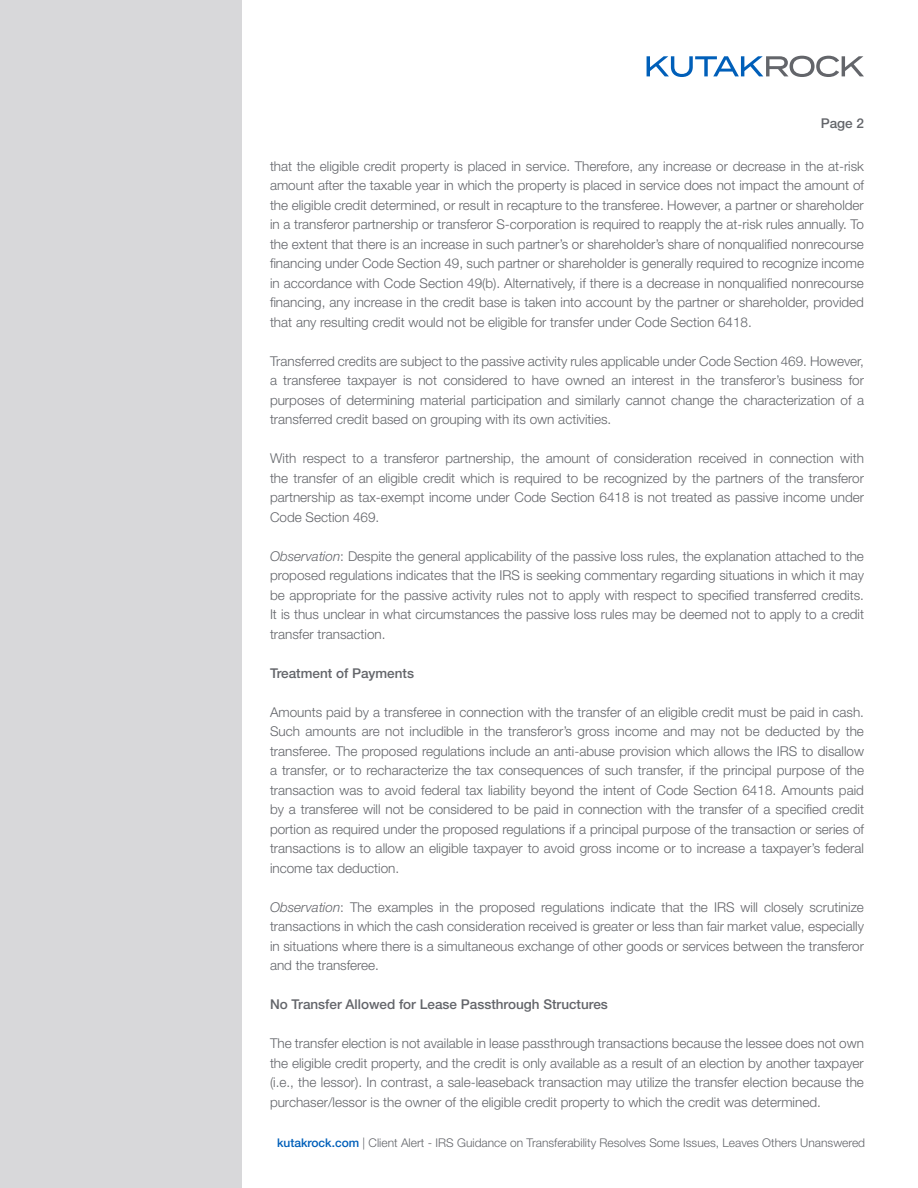
<style>
.page{position:relative;width:918px;height:1188px;background:#fff}
.page>*{position:absolute;margin:0;border:0;box-sizing:border-box;transform-origin:0 0}
.t1{font:300 13.5px/19.5px "Helvetica Neue LT Std";color:#63656a;text-align:justify}
.t2{font:500 13.5px "Helvetica Neue LT Std";color:#63656a}
.t3{font:300 12px "Helvetica Neue LT Std";color:#63656a}
.s1{font-style:italic}
.s2{font-weight:500;color:#005fb9}
</style>
<div class="page">
<div style="left:0;top:0;width:241px;height:1188px;background:#d8d8da"></div>
<svg style="left:647px;top:56px;width:217px;height:21px"></svg>
<p class="t2" style="left:821px;top:115px;width:45px">Page 2</p>
<p class="t1" style="left:270px;top:156px;width:596px">that the eligible credit property is placed in service. Therefore, any increase or decrease in the at-risk amount after the taxable year in which the property is placed in service does not impact the amount of the eligible credit determined, or result in recapture to the transferee. However, a partner or shareholder in a transferor partnership or transferor S-corporation is required to reapply the at-risk rules annually. To the extent that there is an increase in such partner’s or shareholder’s share of nonqualified nonrecourse financing under Code Section 49, such partner or shareholder is generally required to recognize income in accordance with Code Section 49(b). Alternatively, if there is a decrease in nonqualified nonrecourse financing, any increase in the credit base is taken into account by the partner or shareholder, provided that any resulting credit would not be eligible for transfer under Code Section 6418.</p>
<p class="t1" style="left:270px;top:351px;width:596px">Transferred credits are subject to the passive activity rules applicable under Code Section 469. However, a transferee taxpayer is not considered to have owned an interest in the transferor’s business for purposes of determining material participation and similarly cannot change the characterization of a transferred credit based on grouping with its own activities.</p>
<p class="t1" style="left:270px;top:448px;width:596px">With respect to a transferor partnership, the amount of consideration received in connection with the transfer of an eligible credit which is required to be recognized by the partners of the transferor partnership as tax-exempt income under Code Section 6418 is not treated as passive income under Code Section 469.</p>
<p class="t1" style="left:270px;top:546px;width:595px"><span class="s1">Observation</span>: Despite the general applicability of the passive loss rules, the explanation attached to the proposed regulations indicates that the IRS is seeking commentary regarding situations in which it may be appropriate for the passive activity rules not to apply with respect to specified transferred credits.<br>It is thus unclear in what circumstances the passive loss rules may be deemed not to apply to a credit transfer transaction.</p>
<p class="t2" style="left:270px;top:665px;width:146px">Treatment of Payments</p>
<p class="t1" style="left:270px;top:702px;width:596px">Amounts paid by a transferee in connection with the transfer of an eligible credit must be paid in cash.<br>Such amounts are not includible in the transferor’s gross income and may not be deducted by the transferee. The proposed regulations include an anti-abuse provision which allows the IRS to disallow a transfer, or to recharacterize the tax consequences of such transfer, if the principal purpose of the transaction was to avoid federal tax liability beyond the intent of Code Section 6418. Amounts paid by a transferee will not be considered to be paid in connection with the transfer of a specified credit portion as required under the proposed regulations if a principal purpose of the transaction or series of transactions is to allow an eligible taxpayer to avoid gross income or to increase a taxpayer’s federal income tax deduction.</p>
<p class="t1" style="left:270px;top:897px;width:596px"><span class="s1">Observation</span>: The examples in the proposed regulations indicate that the IRS will closely scrutinize transactions in which the cash consideration received is greater or less than fair market value, especially in situations where there is a simultaneous exchange of other goods or services between the transferor and the transferee.</p>
<p class="t2" style="left:270px;top:996px;width:339px">No Transfer Allowed for Lease Passthrough Structures</p>
<p class="t1" style="left:270px;top:1033px;width:596px">The transfer election is not available in lease passthrough transactions because the lessee does not own the eligible credit property, and the credit is only available as a result of an election by another taxpayer (i.e., the lessor). In contrast, a sale-leaseback transaction may utilize the transfer election because the purchaser/lessor is the owner of the eligible credit property to which the credit was determined.</p>
<p class="t3" style="left:277px;top:1136px;width:590px"><span class="s2">kutakrock.com</span> | Client Alert - IRS Guidance on Transferability Resolves Some Issues, Leaves Others Unanswered</p>
</div>
